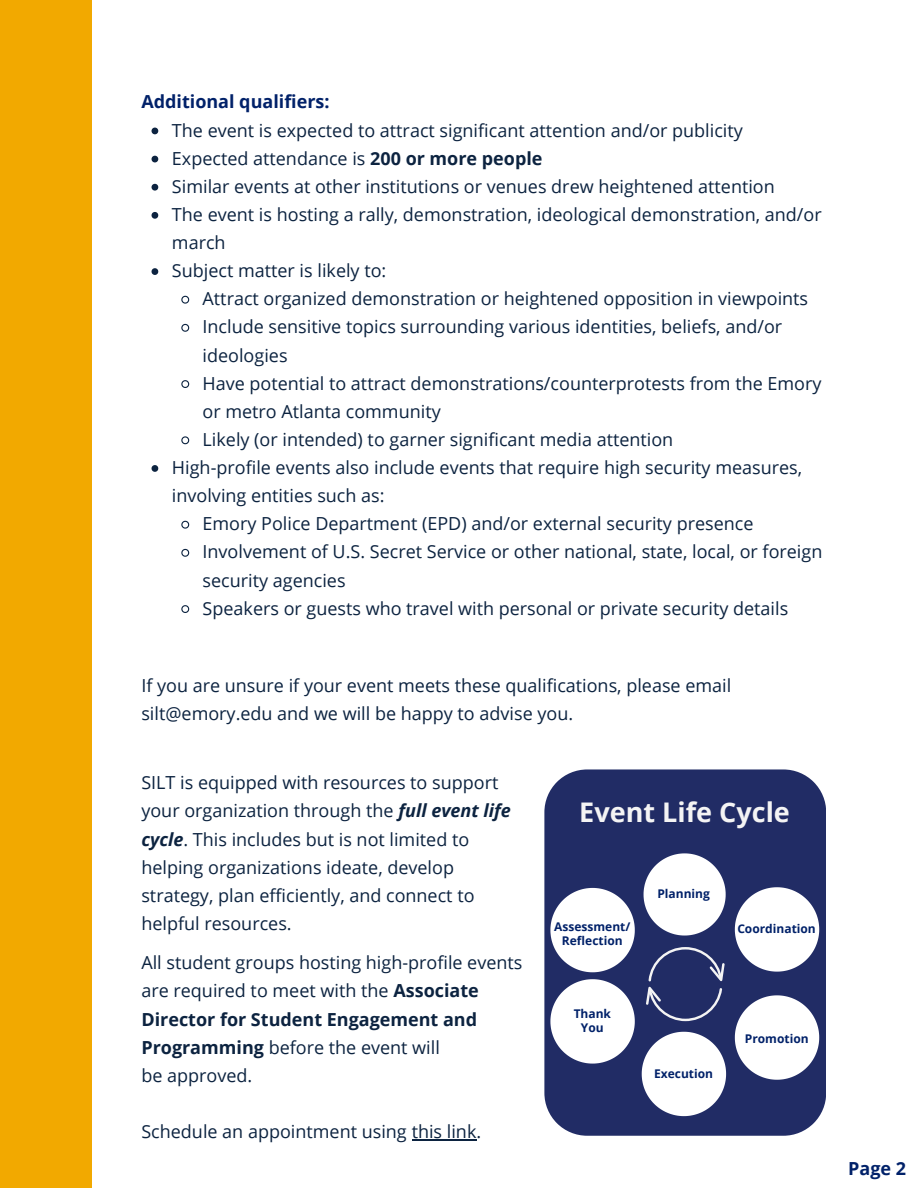
<style>
.page{position:relative;width:918px;height:1188px;background:#fff}
.page>*{position:absolute;margin:0;border:0;box-sizing:border-box;transform-origin:0 0}
.t1{font:700 27px "Open Sans";color:#f4f4f4}
.t2{font:18px/28.2px "Open Sans";color:#0c2340}
.t3{font:700 18px "Open Sans";color:#012169}
.t4{font:700 12px/14px "Open Sans";color:#012169;text-align:center}
.s1{font-weight:700}
.s2{font-weight:700;font-style:italic}
</style>
<div class="page">
<div style="left:0;top:0;width:92px;height:1188px;background:#f2a900"></div>
<svg style="left:152px;top:128px;width:6px;height:6px"></svg>
<svg style="left:152px;top:156px;width:6px;height:6px"></svg>
<svg style="left:152px;top:184px;width:6px;height:7px"></svg>
<svg style="left:152px;top:212px;width:6px;height:7px"></svg>
<svg style="left:152px;top:268px;width:6px;height:7px"></svg>
<svg style="left:181px;top:295px;width:9px;height:9px"></svg>
<svg style="left:181px;top:323px;width:9px;height:9px"></svg>
<svg style="left:181px;top:380px;width:9px;height:8px"></svg>
<svg style="left:181px;top:436px;width:9px;height:9px"></svg>
<svg style="left:152px;top:465px;width:6px;height:7px"></svg>
<svg style="left:181px;top:520px;width:9px;height:9px"></svg>
<svg style="left:181px;top:548px;width:9px;height:9px"></svg>
<svg style="left:181px;top:605px;width:9px;height:8px"></svg>
<div style="left:544px;top:769px;width:282px;height:367px;background:#212c65"></div>
<hr style="left:412px;top:1139px;width:65px;height:1px;background:#0c2340">
<svg style="left:644px;top:853px;width:82px;height:83px"></svg>
<svg style="left:735px;top:887px;width:84px;height:85px"></svg>
<svg style="left:642px;top:1032px;width:84px;height:84px"></svg>
<svg style="left:550px;top:979px;width:85px;height:85px"></svg>
<svg style="left:550px;top:888px;width:85px;height:84px"></svg>
<svg style="left:646px;top:987px;width:76px;height:34px;background:#3b4576"></svg>
<svg style="left:648px;top:947px;width:77px;height:34px;background:#3b4476"></svg>
<svg style="left:735px;top:995px;width:84px;height:85px"></svg>
<p class="t3" style="left:141px;top:89px;width:190px">Additional qualifiers:</p>
<p class="t2" style="left:172px;top:115px;width:572px">The event is expected to attract significant attention and/or publicity</p>
<p class="t2" style="left:172px;top:144px;width:372px">Expected attendance is <span class="s1">200 or more people</span></p>
<p class="t2" style="left:172px;top:172px;width:604px">Similar events at other institutions or venues drew heightened attention</p>
<p class="t2" style="left:172px;top:200px;width:651px">The event is hosting a rally, demonstration, ideological demonstration, and/or march</p>
<p class="t2" style="left:172px;top:256px;width:216px">Subject matter is likely to:</p>
<p class="t2" style="left:203px;top:284px;width:607px">Attract organized demonstration or heightened opposition in viewpoints</p>
<p class="t2" style="left:203px;top:312px;width:581px">Include sensitive topics surrounding various identities, beliefs, and/or ideologies</p>
<p class="t2" style="left:203px;top:369px;width:620px">Have potential to attract demonstrations/counterprotests from the Emory or metro Atlanta community</p>
<p class="t2" style="left:203px;top:425px;width:472px">Likely (or intended) to garner significant media attention</p>
<p class="t2" style="left:172px;top:453px;width:632px">High-profile events also include events that require high security measures, involving entities such as:</p>
<p class="t2" style="left:203px;top:509px;width:552px">Emory Police Department (EPD) and/or external security presence</p>
<p class="t2" style="left:203px;top:537px;width:621px">Involvement of U.S. Secret Service or other national, state, local, or foreign security agencies</p>
<h3 class="t2" style="left:203px;top:594px;width:587px">Speakers or guests who travel with personal or private security details</h3>
<h2 class="t2" style="left:141px;top:671px;width:591px">If you are unsure if your event meets these qualifications, please email silt@emory.edu and we will be happy to advise you.</h2>
<h3 class="t2" style="left:141px;top:768px;width:371px">SILT is equipped with resources to support your organization through the <span class="s2">full event life cycle</span>. This includes but is not limited to helping organizations ideate, develop strategy, plan efficiently, and connect to helpful resources.</h3>
<h3 class="t2" style="left:141px;top:948px;width:383px">All student groups hosting high-profile events are required to meet with the <span class="s1">Associate Director for Student Engagement and Programming</span> before the event will<br>be approved.</h3>
<h1 class="t2" style="left:141px;top:1117px;width:341px">Schedule an appointment using this link.</h1>
<p class="t1" style="left:579px;top:793px;width:212px">Event Life Cycle</p>
<p class="t4" style="left:657px;top:887px;width:54px">Planning</p>
<p class="t4" style="left:554px;top:920px;width:78px">Assessment/</p>
<p class="t4" style="left:737px;top:921px;width:80px">Coordination</p>
<p class="t4" style="left:562px;top:934px;width:62px">Reflection</p>
<p class="t4" style="left:574px;top:1007px;width:39px">Thank<br>You</p>
<p class="t4" style="left:654px;top:1067px;width:60px">Execution</p>
<p class="t4" style="left:745px;top:1031px;width:65px">Promotion</p>
<h3 class="t3" style="left:848px;top:1155px;width:59px">Page 2</h3>
</div>
